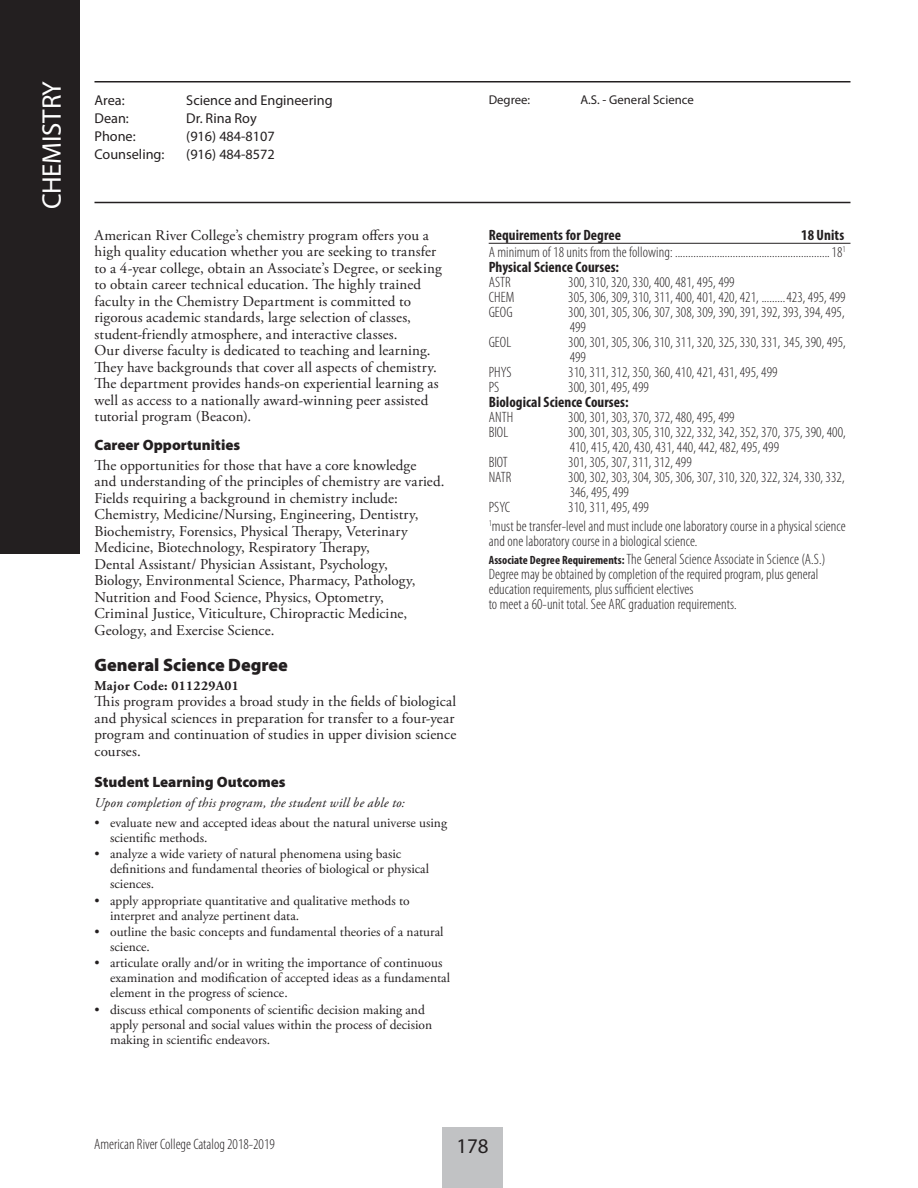
<style>
.page{position:relative;width:918px;height:1188px;background:#fff}
.page>*{position:absolute;margin:0;border:0;box-sizing:border-box;transform-origin:0 0}
.t1{font:27px "Myriad Pro";letter-spacing:-.01em;color:#fff}
.t2{font:21px "Myriad Pro";color:#231f20}
.t3{font:900 18px "Myriad Pro";color:#231f20}
.t4{font:15px/16.5px "Adobe Garamond Pro";letter-spacing:.01em;color:#231f20}
.t5{font:300 condensed 15px/15px "Myriad Pro";letter-spacing:.005em;color:#231f20}
.t6{font:700 condensed 15px "Myriad Pro";letter-spacing:.005em;color:#231f20}
.t7{font:900 15px "Myriad Pro";color:#231f20}
.t8{font:14.25px "Myriad Pro";color:#231f20}
.t9{font:13.5px/15px "Adobe Garamond Pro";color:#231f20}
.t10{font:italic 13.5px "Adobe Garamond Pro";letter-spacing:.015em;color:#231f20}
.t11{font:700 13.5px "Adobe Garamond Pro";letter-spacing:.025em;color:#231f20}
.t12{font:12.75px "Myriad Pro";color:#231f20}
.s1{font-weight:700}
.s2{font-weight:700;font-size:12px}
</style>
<div class="page">
<div style="left:442px;top:1127px;width:61px;height:61px;background:#c1c2c4"></div>
<hr style="left:94px;top:202px;width:756px;height:1px;background:#231f20">
<hr style="left:94px;top:81px;width:756px;height:1px;background:#231f20">
<hr style="left:489px;top:243px;width:361px;height:1px;background:#231f20">
<div style="left:0;top:0;width:80px;height:554px;background:#231f20"></div>
<h1 class="t1" style="left:35px;top:209px;width:130px;rotate:-90deg">CHEMISTRY</h1>
<p class="t8" style="left:94px;top:92px;width:32px">Area:</p>
<p class="t8" style="left:186px;top:92px;width:148px">Science and Engineering</p>
<p class="t8" style="left:94px;top:110px;width:36px">Dean:</p>
<p class="t8" style="left:186px;top:110px;width:72px">Dr. Rina Roy</p>
<p class="t8" style="left:94px;top:128px;width:43px">Phone:</p>
<p class="t8" style="left:186px;top:128px;width:90px">(916) 484-8107</p>
<p class="t8" style="left:94px;top:146px;width:71px">Counseling:</p>
<p class="t8" style="left:186px;top:146px;width:90px">(916) 484-8572</p>
<p class="t4" style="left:94px;top:227px;width:349px">American River College’s chemistry program offers you a high quality education whether you are seeking to transfer to a 4-year college, obtain an Associate’s Degree, or seeking to obtain career technical education. The highly trained faculty in the Chemistry Department is committed to rigorous academic standards, large selection of classes, student-friendly atmosphere, and interactive classes.<br>Our diverse faculty is dedicated to teaching and learning.<br>They have backgrounds that cover all aspects of chemistry.<br>The department provides hands-on experiential learning as well as access to a nationally award-winning peer assisted tutorial program (Beacon).</p>
<p class="t7" style="left:94px;top:436px;width:147px">Career Opportunities</p>
<p class="t4" style="left:94px;top:457px;width:352px">The opportunities for those that have a core knowledge<br>and understanding of the principles of chemistry are varied.<br>Fields requiring a background in chemistry include:<br>Chemistry, Medicine/Nursing, Engineering, Dentistry, Biochemistry, Forensics, Physical Therapy, Veterinary Medicine, Biotechnology, Respiratory Therapy,<br>Dental Assistant/ Physician Assistant, Psychology,<br>Biology, Environmental Science, Pharmacy, Pathology, Nutrition and Food Science, Physics, Optometry,<br>Criminal Justice, Viticulture, Chiropractic Medicine, Geology, and Exercise Science.</p>
<p class="t3" style="left:94px;top:655px;width:195px">General Science Degree</p>
<p class="t11" style="left:94px;top:677px;width:146px">Major Code: 011229A01</p>
<p class="t4" style="left:94px;top:694px;width:363px;text-align:justify">This program provides a broad study in the fields of biological and physical sciences in preparation for transfer to a four-year program and continuation of studies in upper division science courses.</p>
<p class="t7" style="left:94px;top:774px;width:193px">Student Learning Outcomes</p>
<p class="t10" style="left:94px;top:795px;width:312px">Upon completion of this program, the student will be able to:</p>
<p class="t9" style="left:110px;top:816px;width:338px;text-indent:-16px">• evaluate new and accepted ideas about the natural universe using scientific methods.</p>
<p class="t9" style="left:110px;top:847px;width:320px;text-indent:-16px">• analyze a wide variety of natural phenomena using basic definitions and fundamental theories of biological or physical sciences.</p>
<p class="t9" style="left:110px;top:893px;width:301px;text-indent:-16px">• apply appropriate quantitative and qualitative methods to interpret and analyze pertinent data.</p>
<p class="t9" style="left:110px;top:925px;width:335px;text-indent:-16px">• outline the basic concepts and fundamental theories of a natural science.</p>
<p class="t9" style="left:110px;top:956px;width:341px;text-indent:-16px">• articulate orally and/or in writing the importance of continuous examination and modification of accepted ideas as a fundamental element in the progress of science.</p>
<p class="t9" style="left:110px;top:1002px;width:324px;text-indent:-16px">• discuss ethical components of scientific decision making and apply personal and social values within the process of decision making in scientific endeavors.</p>
<p class="t12" style="left:489px;top:92px;width:43px">Degree:</p>
<p class="t12" style="left:580px;top:92px;width:115px">A.S. - General Science</p>
<p class="t6" style="left:489px;top:226px;width:134px">Requirements for Degree</p>
<p class="t5" style="left:489px;top:227px;width:359px;line-height:17.1px;text-align:right"><span class="s1">18 Units<br></span>A minimum of 18 units from the following: ...........................................................18<sup>1</sup></p>
<p class="t6" style="left:489px;top:258px;width:132px">Physical Science Courses:</p>
<p class="t5" style="left:489px;top:275px;width:24px">ASTR</p>
<p class="t5" style="left:568px;top:275px;width:168px">300, 310, 320, 330, 400, 481, 495, 499</p>
<p class="t5" style="left:489px;top:290px;width:27px">CHEM</p>
<p class="t5" style="left:568px;top:290px;width:279px">305, 306, 309, 310, 311, 400, 401, 420, 421, .........423, 495, 499</p>
<p class="t5" style="left:489px;top:305px;width:25px">GEOG</p>
<p class="t5" style="left:568px;top:305px;width:278px">300, 301, 305, 306, 307, 308, 309, 390, 391, 392, 393, 394, 495,<br>499</p>
<p class="t5" style="left:489px;top:335px;width:24px">GEOL</p>
<p class="t5" style="left:568px;top:335px;width:279px">300, 301, 305, 306, 310, 311, 320, 325, 330, 331, 345, 390, 495,<br>499</p>
<p class="t5" style="left:489px;top:365px;width:24px">PHYS</p>
<p class="t5" style="left:568px;top:365px;width:211px">310, 311, 312, 350, 360, 410, 421, 431, 495, 499</p>
<p class="t5" style="left:489px;top:380px;width:12px">PS</p>
<p class="t5" style="left:568px;top:380px;width:82px">300, 301, 495, 499</p>
<p class="t6" style="left:489px;top:393px;width:141px">Biological Science Courses:</p>
<p class="t5" style="left:489px;top:410px;width:26px">ANTH</p>
<p class="t5" style="left:568px;top:410px;width:168px">300, 301, 303, 370, 372, 480, 495, 499</p>
<p class="t5" style="left:489px;top:425px;width:21px">BIOL</p>
<p class="t5" style="left:568px;top:425px;width:279px">300, 301, 303, 305, 310, 322, 332, 342, 352, 370, 375, 390, 400,<br>410, 415, 420, 430, 431, 440, 442, 482, 495, 499</p>
<p class="t5" style="left:489px;top:455px;width:21px">BIOT</p>
<p class="t5" style="left:568px;top:455px;width:125px">301, 305, 307, 311, 312, 499</p>
<p class="t5" style="left:489px;top:470px;width:24px">NATR</p>
<p class="t5" style="left:568px;top:470px;width:278px">300, 302, 303, 304, 305, 306, 307, 310, 320, 322, 324, 330, 332,<br>346, 495, 499</p>
<p class="t5" style="left:489px;top:500px;width:23px">PSYC</p>
<p class="t5" style="left:489px;top:499px;width:359px;line-height:18.5px;text-indent:80px">310, 311, 495, 499<br><sup>1</sup>must be transfer-level and must include one laboratory course in a physical science</p>
<p class="t5" style="left:489px;top:532px;width:338px;line-height:18.5px">and one laboratory course in a biological science.<br><span class="s2">Associate Degree Requirements:</span> The General Science Associate in Science (A.S.)</p>
<p class="t5" style="left:489px;top:567px;width:331px">Degree may be obtained by completion of the required program, plus general education requirements, plus sufficient electives<br>to meet a 60-unit total. See ARC graduation requirements.</p>
<p class="t5" style="left:94px;top:1137px;width:182px">American River College Catalog 2018-2019</p>
<h2 class="t2" style="left:456px;top:1133px;width:34px">178</h2>
</div>
